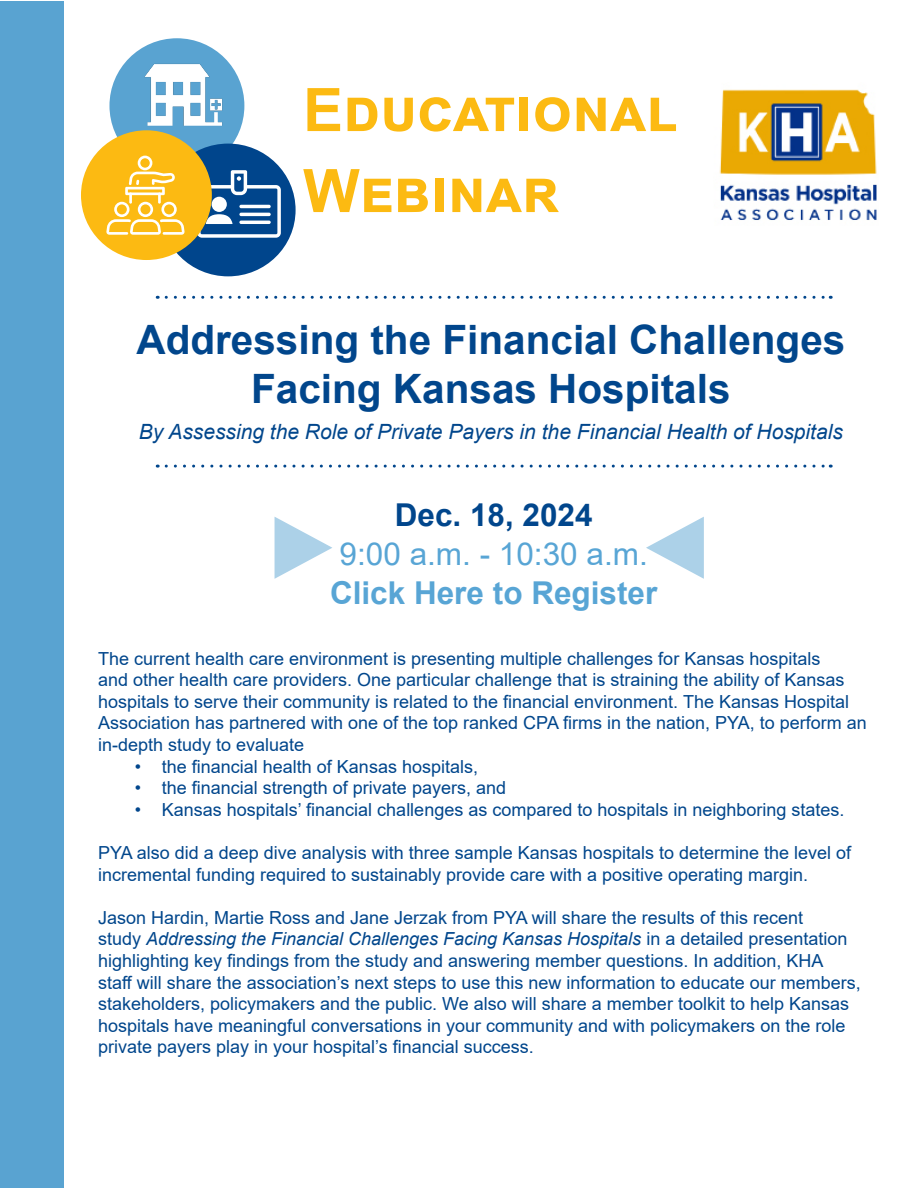
<style>
.page{position:relative;width:918px;height:1188px;background:#fff}
.page>*{position:absolute;margin:0;border:0;box-sizing:border-box;transform-origin:0 0}
.t1{font:700 60px/81px "Arial";color:#fcba12}
.t2{font:700 40.5px/48.6px "Arial";color:#01468c;text-align:center}
.t3{font:31.5px/39px "Arial";color:#58a5d5;text-align:center}
.t4{font:700 31.5px "Arial";color:#58a5d5}
.t5{font:italic 21px "Arial";color:#01468c}
.t6{font:18px/21.6px "Arial";color:#01468c}
.s1{font-weight:700;color:#01468c}
.s2{font-style:italic}
</style>
<div class="page">
<img style="left:719px;top:89px;width:158px;height:131px">
<svg style="left:646px;top:517px;width:58px;height:62px"></svg>
<svg style="left:275px;top:517px;width:57px;height:62px"></svg>
<div style="left:0;top:1px;width:64px;height:1187px;background:#59a3d1"></div>
<div style="left:109px;top:38px;width:135px;height:135px;background:#59a3d1;border-radius:50%"></div>
<div style="left:161px;top:144px;width:135px;height:132px;background:#00458c;border-radius:50%"></div>
<svg style="left:198px;top:170px;width:83px;height:68px"></svg>
<div style="left:81px;top:130px;width:131px;height:130px;background:#fcba12;border-radius:50%"></div>
<img style="left:135px;top:46px;width:91px;height:90px">
<svg style="left:106px;top:156px;width:79px;height:79px"></svg>
<svg style="left:166px;top:465px;width:665px;height:3px"></svg>
<svg style="left:166px;top:296px;width:665px;height:3px"></svg>
<p class="t1" style="left:303px;top:70px;width:376px">Educational<br>Webinar</p>
<p class="t2" style="left:136px;top:316px;width:710px">Addressing the Financial Challenges<br>Facing Kansas Hospitals</p>
<p class="t5" style="left:139px;top:418px;width:706px">By Assessing the Role of Private Payers in the Financial Health of Hospitals</p>
<p class="t3" style="left:340px;top:496px;width:310px"><span class="s1">Dec. 18, 2024<br></span>9:00 a.m. - 10:30 a.m.</p>
<p class="t4" style="left:330px;top:571px;width:329px">Click Here to Register</p>
<p class="t6" style="left:98px;top:647px;width:770px">The current health care environment is presenting multiple challenges for Kansas hospitals<br>and other health care providers. One particular challenge that is straining the ability of Kansas hospitals to serve their community is related to the financial environment. The Kansas Hospital Association has partnered with one of the top ranked CPA firms in the nation, PYA, to perform an in-depth study to evaluate</p>
<p class="t6" style="left:135px;top:755px;width:345px">• the financial health of Kansas hospitals,</p>
<p class="t6" style="left:135px;top:777px;width:373px">• the financial strength of private payers, and</p>
<p class="t6" style="left:135px;top:799px;width:711px">• Kansas hospitals’ financial challenges as compared to hospitals in neighboring states.</p>
<p class="t6" style="left:98px;top:842px;width:755px">PYA also did a deep dive analysis with three sample Kansas hospitals to determine the level of incremental funding required to sustainably provide care with a positive operating margin.</p>
<p class="t6" style="left:98px;top:907px;width:764px">Jason Hardin, Martie Ross and Jane Jerzak from PYA will share the results of this recent<br>study <span class="s2">Addressing the Financial Challenges Facing Kansas Hospitals</span> in a detailed presentation highlighting key findings from the study and answering member questions. In addition, KHA staff will share the association’s next steps to use this new information to educate our members, stakeholders, policymakers and the public. We also will share a member toolkit to help Kansas hospitals have meaningful conversations in your community and with policymakers on the role private payers play in your hospital’s financial success.</p>
</div>
